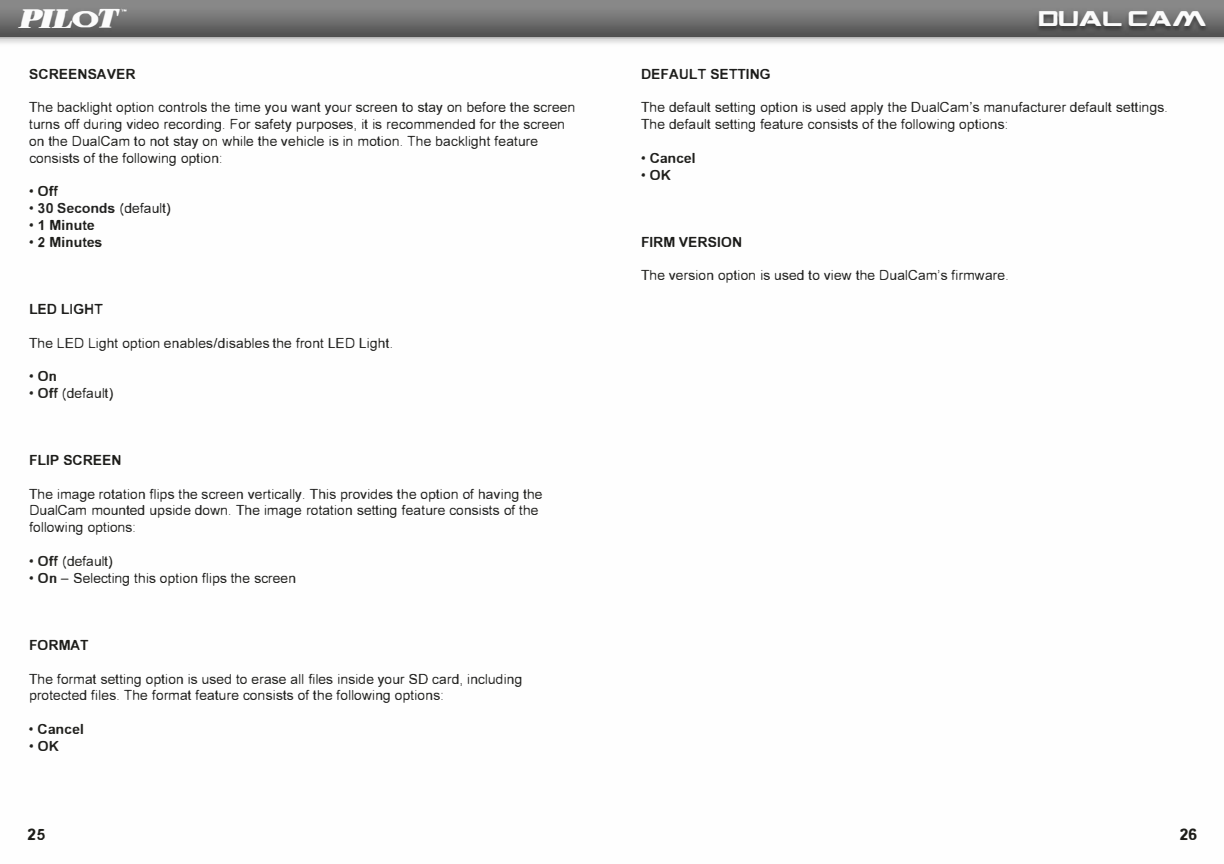
<style>
.page{position:relative;width:1224px;height:864px;background:#fff}
.page>*{position:absolute;margin:0;border:0;box-sizing:border-box;transform-origin:0 0}
.t1{font:21.6px "Fd 13943";color:#fbfbfb}
.t2{font:17.2px "Fd 13947";color:#fbfbfb}
.t3{font:12.8px "Fd 5530";color:#1f1f1c}
.t4{font:12.8px "Fd 5530";letter-spacing:.01em;color:#1d1d1b}
.t5{font:12.8px "Fd 5530";color:#1e1e1b}
.t6{font:12.8px "Fd 5530";color:#222221}
.t7{font:12.8px "Fd 5530";letter-spacing:.005em;color:#1d1d1a}
.t8{font:12.8px "Fd 5530";letter-spacing:.005em;color:#1c1c1a}
.t9{font:12.8px "Fd 5530";color:#1f1f1b}
.t10{font:12.8px "Fd 5530";color:#21211f}
.t11{font:12.4px "Fd 38245";color:#1d1d19}
.t12{font:10.4px/16.8px "Fd 981";letter-spacing:.005em;color:#232321}
.t13{font:10.4px/16.8px "Fd 981";letter-spacing:.005em;color:#242422}
.t14{font:10.4px "Fd 981";color:#21211f}
.t15{font:10.4px "Fd 981";color:#252522}
.t16{font:4px "Fd 35828";color:#21211f}
.s1{font-family:"Fd 981";font-size:10.4px}
.s2{font-family:"Fd 5530";font-size:12.8px}
</style>
<div class="page">
<img style="left:0;top:0;width:1224px;height:38px">
<h1 class="t1" style="left:18px;top:8px;width:111px">PILOT.</h1>
<h2 class="t2" style="left:1039px;top:10px;width:169px">DUAL CAJY\</h2>
<p class="t5" style="left:30px;top:67px;width:108px">SCREENSAVER</p>
<p class="t12" style="left:29px;top:100px;width:548px">The backlight option controls the time you want your screen to stay on before the screen turns off during video recording. For safety purposes, it is recommended for the screen on the DualCam to not stay on while the vehicle is in motion. The backlight feature consists of the following option:</p>
<p class="t9" style="left:29px;top:185px;width:31px">•Off</p>
<p class="t6" style="left:29px;top:201px;width:143px">• 30 Seconds <span class="s1">(default)</span></p>
<p class="t5" style="left:29px;top:218px;width:67px">• 1 Minute</p>
<p class="t3" style="left:29px;top:235px;width:75px">• 2 Minutes</p>
<p class="t4" style="left:30px;top:302px;width:75px">LED LIGHT</p>
<p class="t12" style="left:29px;top:335px;width:363px">The LED Light option enables/disables the front LED Light</p>
<p class="t3" style="left:29px;top:369px;width:30px">•On</p>
<p class="t15" style="left:29px;top:387px;width:86px"><span class="s2">•Off</span> (default)</p>
<p class="t7" style="left:30px;top:453px;width:94px">FLIP SCREEN</p>
<p class="t12" style="left:29px;top:486px;width:516px">The image rotation flips the screen vertically. This provides the option of having the<br>DualCam mounted upside down. The image rotation setting feature consists of the following options:</p>
<p class="t15" style="left:29px;top:555px;width:85px"><span class="s2">•Off</span> (default)</p>
<p class="t10" style="left:29px;top:571px;width:30px">• On</p>
<p class="t16" style="left:61px;top:579px;width:10px">-</p>
<p class="t14" style="left:74px;top:572px;width:224px">Selecting this option flips the screen</p>
<p class="t7" style="left:30px;top:638px;width:61px">FORMAT</p>
<p class="t12" style="left:29px;top:671px;width:495px">The format setting option is used to erase all files inside your SD card, including protected files. The format feature consists of the following options:</p>
<p class="t3" style="left:29px;top:722px;width:57px">•Cancel</p>
<p class="t3" style="left:29px;top:739px;width:32px">•OK</p>
<p class="t11" style="left:27px;top:828px;width:19px">25</p>
<p class="t4" style="left:642px;top:67px;width:131px">DEFAULT SETTING</p>
<p class="t13" style="left:641px;top:100px;width:530px">The default setting option is used apply the DualCam's manufacturer default settings.<br>The default setting feature consists of the following options:</p>
<p class="t3" style="left:641px;top:151px;width:56px">•Cancel</p>
<p class="t3" style="left:641px;top:168px;width:32px">•OK</p>
<p class="t8" style="left:642px;top:235px;width:102px">FIRM VERSION</p>
<p class="t13" style="left:641px;top:268px;width:371px">The version option is used to view the DualCam's firmware.</p>
<p class="t11" style="left:1180px;top:828px;width:19px">26</p>
</div>
